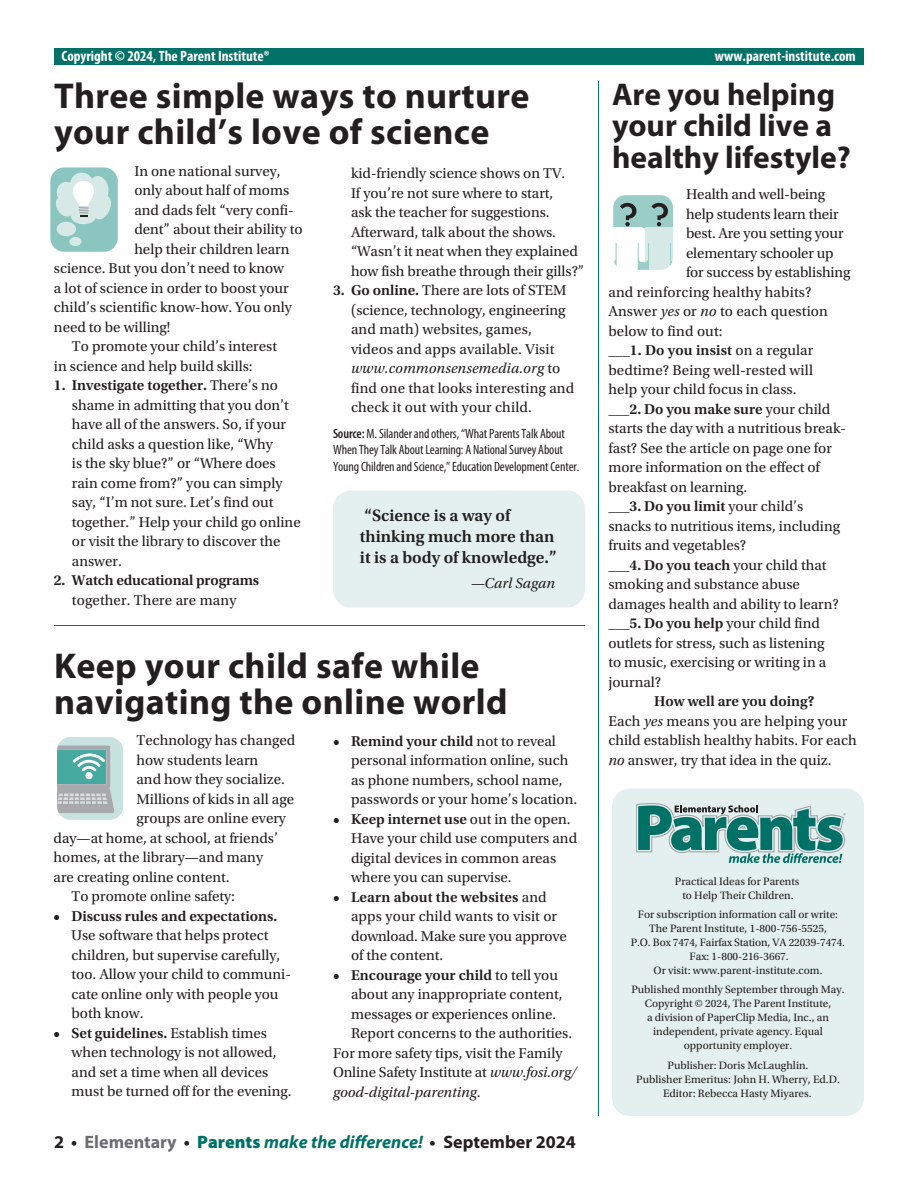
<style>
.page{position:relative;width:918px;height:1188px;background:#fff}
.page>*{position:absolute;margin:0;border:0;box-sizing:border-box;transform-origin:0 0}
.t1{font:700 36px/36px "Myriad Pro";letter-spacing:.01em;color:#231f20}
.t2{font:700 31.5px/31.5px "Myriad Pro";color:#231f20}
.t3{font:italic 700 18px "Myriad Pro";color:#007167}
.t4{font:600 17.25px/21px "Utopia Std";color:#231f20}
.t5{font:15px/19.5px "Utopia Std";color:#231f20}
.t6{font:600 15px "Utopia Std";color:#231f20}
.t7{font:700 condensed 15px "Myriad Pro";color:#fff}
.t8{font:italic 15px "Utopia Std";color:#231f20}
.t9{font:condensed 13.5px/16.5px "Myriad Pro";letter-spacing:-.01em;color:#231f20}
.t10{font:11.25px/14.1px "Utopia Std";color:#231f20;text-align:center}
.s1{font-weight:600}
.s2{font-style:italic}
.s3{font-weight:400}
.s4{font-style:normal}
.s5{font-style:normal;color:#231f20}
.s6{font-style:normal;color:#6c6d70}
.s7{font-weight:900;font-style:normal}
</style>
<div class="page">
<div style="left:612px;top:789px;width:252px;height:327px;background:#e4f0ef;border-radius:18px"></div>
<hr style="left:598px;top:81px;width:1px;height:1035px;background:#007167">
<svg style="left:50px;top:167px;width:68px;height:85px"></svg>
<svg style="left:57px;top:737px;width:67px;height:83px"></svg>
<svg style="left:613px;top:195px;width:60px;height:75px"></svg>
<div style="left:54px;top:49px;width:810px;height:16px;background:#007167"></div>
<div style="left:333px;top:490px;width:252px;height:118px;background:#e4f0ef;border-radius:18px"></div>
<svg style="left:636px;top:803px;width:210px;height:60px"></svg>
<hr style="left:54px;top:625px;width:531px;height:1px;background:#007167">
<p class="t7" style="left:62px;top:46px;width:210px">Copyright © 2024, The Parent Institute®</p>
<p class="t7" style="left:715px;top:46px;width:142px">www.parent-institute.com</p>
<h1 class="t1" style="left:54px;top:77px;width:477px">Three simple ways to nurture your child’s love of science</h1>
<h2 class="t2" style="left:612px;top:77px;width:240px">Are you helping your child live a healthy lifestyle?</h2>
<p class="t5" style="left:134px;top:161px;width:148px">In one national survey,</p>
<p class="t5" style="left:134px;top:181px;width:156px">only about half of moms</p>
<p class="t5" style="left:134px;top:200px;width:161px">and dads felt “very confi-</p>
<p class="t5" style="left:134px;top:220px;width:170px">dent” about their ability to</p>
<p class="t5" style="left:134px;top:239px;width:157px">help their children learn</p>
<p class="t5" style="left:54px;top:259px;width:232px">science. But you don’t need to know</p>
<p class="t5" style="left:54px;top:278px;width:236px">a lot of science in order to boost your</p>
<p class="t5" style="left:54px;top:298px;width:239px">child’s scientific know-how. You only</p>
<p class="t5" style="left:54px;top:317px;width:118px">need to be willing!</p>
<p class="t5" style="left:72px;top:337px;width:207px">To promote your child’s interest</p>
<p class="t5" style="left:54px;top:356px;width:200px">in science and help build skills:</p>
<p class="t5" style="left:72px;top:376px;width:230px;text-indent:-18px"><span class="s1">1. Investigate together.</span> There’s no shame in admitting that you don’t have all of the answers. So, if your child asks a question like, “Why<br>is the sky blue?” or “Where does rain come from?” you can simply say, “I’m not sure. Let’s find out together.” Help your child go online or visit the library to discover the answer.</p>
<p class="t6" style="left:54px;top:572px;width:207px">2. Watch educational programs</p>
<p class="t5" style="left:72px;top:590px;width:166px">together. There are many</p>
<p class="t5" style="left:351px;top:164px;width:235px">kid-friendly science shows on TV.<br>If you’re not sure where to start,<br>ask the teacher for suggestions.<br>Afterward, talk about the shows. “Wasn’t it neat when they explained how fish breathe through their gills?”</p>
<p class="t5" style="left:351px;top:281px;width:225px;text-indent:-18px"><span class="s1">3. Go online.</span> There are lots of STEM (science, technology, engineering and math) websites, games, videos and apps available. Visit <span class="s2">www.commonsensemedia.org</span> to find one that looks interesting and check it out with your child.</p>
<p class="t9" style="left:333px;top:425px;width:248px"><span class="s1">Source:</span>M. Silander and others, “What Parents Talk About<br>When They Talk About Learning: A National Survey About<br>Young Children and Science,” Education Development Center.</p>
<p class="t5" style="left:686px;top:185px;width:141px">Health and well-being</p>
<p class="t5" style="left:686px;top:204px;width:154px">help students learn their</p>
<p class="t5" style="left:686px;top:224px;width:159px">best. Are you setting your</p>
<p class="t5" style="left:686px;top:243px;width:149px">elementary schooler up</p>
<p class="t5" style="left:686px;top:263px;width:166px">for success by establishing</p>
<p class="t5" style="left:608px;top:282px;width:205px">and reinforcing healthy habits?</p>
<p class="t5" style="left:608px;top:302px;width:221px">Answer <span class="s2">yes</span> or <span class="s2">no</span> to each question</p>
<p class="t5" style="left:608px;top:321px;width:116px">below to find out:</p>
<p class="t6" style="left:608px;top:342px;width:207px">___1. Do you insist <span class="s3">on a regular</span></p>
<p class="t5" style="left:608px;top:360px;width:206px">bedtime? Being well-rested will</p>
<p class="t5" style="left:608px;top:380px;width:190px">help your child focus in class.</p>
<p class="t6" style="left:608px;top:400px;width:224px">___2. Do you make sure <span class="s3">your child</span></p>
<p class="t5" style="left:608px;top:419px;width:239px">starts the day with a nutritious break-</p>
<p class="t5" style="left:608px;top:438px;width:225px">fast? See the article on page one for</p>
<p class="t5" style="left:608px;top:458px;width:213px">more information on the effect of</p>
<p class="t5" style="left:608px;top:477px;width:140px">breakfast on learning.</p>
<p class="t6" style="left:608px;top:498px;width:196px">___3. Do you limit <span class="s3">your child’s</span></p>
<p class="t5" style="left:608px;top:516px;width:233px">snacks to nutritious items, including</p>
<p class="t5" style="left:608px;top:536px;width:139px">fruits and vegetables?</p>
<p class="t6" style="left:608px;top:556px;width:220px">___4. Do you teach <span class="s3">your child that</span></p>
<p class="t5" style="left:608px;top:575px;width:193px">smoking and substance abuse</p>
<p class="t5" style="left:608px;top:594px;width:232px">damages health and ability to learn?</p>
<p class="t6" style="left:608px;top:615px;width:213px">___5. Do you help <span class="s3">your child find</span></p>
<p class="t5" style="left:608px;top:633px;width:218px">outlets for stress, such as listening</p>
<p class="t5" style="left:608px;top:653px;width:220px">to music, exercising or writing in a</p>
<p class="t5" style="left:608px;top:672px;width:54px">journal?</p>
<p class="t5" style="left:608px;top:692px;width:250px;text-indent:46px"><span class="s1">How well are you doing?<br></span>Each <span class="s2">yes</span> means you are helping your child establish healthy habits. For each <span class="s2">no</span> answer, try that idea in the quiz.</p>
<p class="t4" style="left:360px;top:505px;width:198px">“Science is a way of thinking much more than it is a body of knowledge.”</p>
<p class="t8" style="left:470px;top:575px;width:86px">—Carl Sagan</p>
<h1 class="t1" style="left:54px;top:646px;width:455px">Keep your child safe while navigating the online world</h1>
<p class="t5" style="left:137px;top:731px;width:160px">Technology has changed</p>
<p class="t5" style="left:137px;top:750px;width:123px">how students learn</p>
<p class="t5" style="left:137px;top:770px;width:150px">and how they socialize.</p>
<p class="t5" style="left:137px;top:789px;width:159px">Millions of kids in all age</p>
<p class="t5" style="left:137px;top:809px;width:151px">groups are online every</p>
<p class="t5" style="left:54px;top:828px;width:226px">day—at home, at school, at friends’</p>
<p class="t5" style="left:54px;top:848px;width:211px">homes, at the library—and many</p>
<p class="t5" style="left:54px;top:867px;width:178px">are creating online content.</p>
<p class="t5" style="left:72px;top:887px;width:165px">To promote online safety:</p>
<p class="t6" style="left:54px;top:907px;width:225px">• Discuss rules and expectations.</p>
<p class="t5" style="left:72px;top:926px;width:221px">Use software that helps protect children, but supervise carefully, too. Allow your child to communi&shy;cate online only with people you both know.</p>
<p class="t5" style="left:72px;top:1023px;width:222px;text-indent:-18px"><span class="s1">• Set guidelines.</span> Establish times when technology is not allowed, and set a time when all devices must be turned off for the evening.</p>
<p class="t5" style="left:351px;top:732px;width:228px;text-indent:-18px"><span class="s1">• Remind your child</span> not to reveal personal information online, such as phone numbers, school name, passwords or your home’s location.</p>
<p class="t5" style="left:351px;top:810px;width:228px;text-indent:-18px"><span class="s1">• Keep internet use</span> out in the open.<br>Have your child use computers and digital devices in common areas where you can supervise.</p>
<p class="t5" style="left:351px;top:888px;width:217px;text-indent:-18px"><span class="s1">• Learn about the websites</span> and apps your child wants to visit or download. Make sure you approve of the content.</p>
<p class="t6" style="left:333px;top:967px;width:227px">• Encourage your child <span class="s3">to tell you</span></p>
<p class="t5" style="left:351px;top:985px;width:213px">about any inappropriate content,</p>
<p class="t5" style="left:351px;top:1005px;width:207px">messages or experiences online.</p>
<p class="t5" style="left:351px;top:1024px;width:223px">Report concerns to the authorities.</p>
<p class="t5" style="left:333px;top:1044px;width:231px">For more safety tips, visit the Family</p>
<p class="t5" style="left:333px;top:1063px;width:246px">Online Safety Institute at <span class="s2">www.fosi.org/</span></p>
<p class="t8" style="left:333px;top:1084px;width:149px">good-digital-parenting<span class="s4">.</span></p>
<p class="t10" style="left:675px;top:874px;width:126px">Practical Ideas for Parents to Help Their Children.</p>
<p class="t10" style="left:631px;top:907px;width:216px">For subscription information call or write:<br>The Parent Institute, 1-800-756-5525,<br>P.O. Box 7474, Fairfax Station, VA 22039-7474.<br>Fax: 1-800-216-3667.<br>Or visit: www.parent-institute.com.</p>
<p class="t10" style="left:631px;top:982px;width:215px">Published monthly September through May.<br>Copyright © 2024, The Parent Institute,<br>a division of PaperClip Media, Inc., an independent, private agency. Equal opportunity employer.</p>
<p class="t10" style="left:636px;top:1059px;width:205px">Publisher: Doris McLaughlin.<br>Publisher Emeritus: John H. Wherry, Ed.D.<br>Editor: Rebecca Hasty Miyares.</p>
<p class="t3" style="left:54px;top:1130px;width:523px"><span class="s5">2 •</span> <span class="s6">Elementary</span> <span class="s5">•</span> <span class="s7">Parents</span> make the difference! <span class="s5">• September 2024</span></p>
</div>
